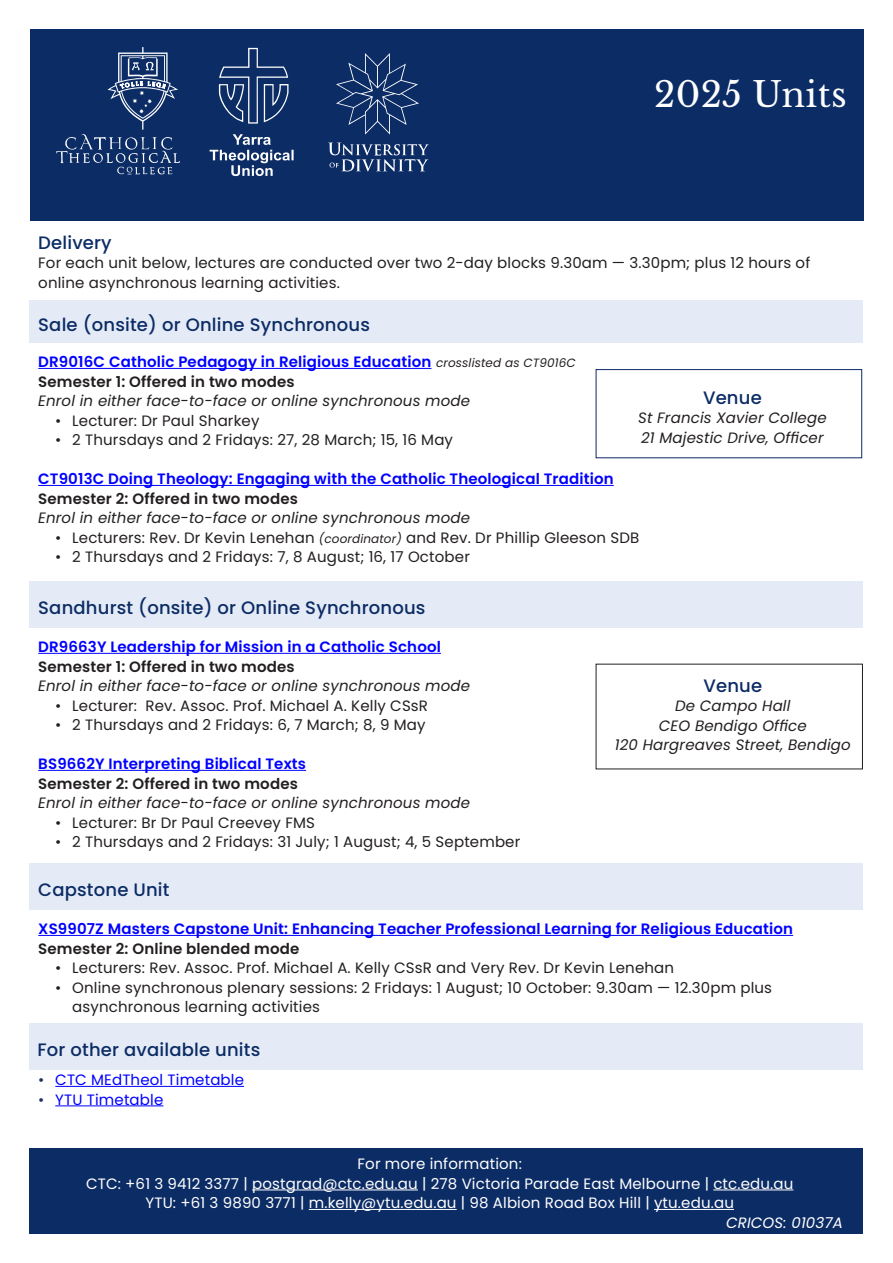
<style>
.page{position:relative;width:893px;height:1263px;background:#fff}
.page>*{position:absolute;margin:0;border:0;box-sizing:border-box;transform-origin:0 0}
.t1{font:34.5px "Libre Baskerville";letter-spacing:.01em;color:#fff}
.A_head{font:500 18px "Poppins";letter-spacing:.01em;color:#0c2c65}
.t2{font:15px/19.5px "Poppins";letter-spacing:.01em;color:#231f20}
.t3{font:italic 15px/19.5px "Poppins";letter-spacing:.01em;color:#231f20;text-align:center}
.A_head-2{font:600 15px "Poppins";letter-spacing:.01em;color:#00f}
.t4{font:15px/19.5px "Poppins";letter-spacing:.01em;color:#fff;text-align:center}
.t5{font:600 15px "Poppins";letter-spacing:.01em;color:#231f20}
.Course_code{font:600 15px "Poppins";letter-spacing:.01em;color:#00f}
.t6{font:15px "Poppins";letter-spacing:.01em;color:#00f}
.t7{font:italic 15px "Poppins";letter-spacing:.01em;color:#fff}
.s1{font-weight:400;font-style:italic;font-size:12px;color:#231f20}
.s2{font-style:italic;font-size:12px}
.s3{color:#203062}
</style>
<div class="page">
<div style="left:30px;top:30px;width:833px;height:191px;background:#0c2c65"></div>
<svg style="left:219px;top:48px;width:69px;height:76px"></svg>
<svg style="left:210px;top:134px;width:84px;height:42px"></svg>
<svg style="left:336px;top:53px;width:83px;height:82px"></svg>
<svg style="left:329px;top:143px;width:100px;height:29px"></svg>
<svg style="left:56px;top:47px;width:124px;height:128px"></svg>
<hr style="left:55px;top:1086px;width:189px;height:1px;background:#00f">
<hr style="left:55px;top:1105px;width:108px;height:1px;background:#00f">
<div style="left:29px;top:1148px;width:833px;height:85px;background:#0c2c65"></div>
<hr style="left:252px;top:1189px;width:166px;height:1px;background:#fff">
<hr style="left:713px;top:1189px;width:80px;height:1px;background:#fff">
<hr style="left:309px;top:1209px;width:148px;height:1px;background:#fff">
<hr style="left:654px;top:1209px;width:80px;height:1px;background:#fff">
<hr style="left:38px;top:653px;width:403px;height:1px;background:#00f">
<hr style="left:38px;top:770px;width:268px;height:1px;background:#00f">
<hr style="left:38px;top:935px;width:755px;height:1px;background:#00f">
<hr style="left:38px;top:368px;width:393px;height:1px;background:#00f">
<hr style="left:38px;top:485px;width:576px;height:1px;background:#00f">
<div style="left:30px;top:300px;width:833px;height:43px;background:#e5ebf6"></div>
<div style="left:30px;top:581px;width:833px;height:47px;background:#e5ebf6"></div>
<div style="left:30px;top:863px;width:833px;height:47px;background:#e5ebf6"></div>
<div style="left:596px;top:369px;width:266px;height:89px;border:1px solid #0c2c65"></div>
<div style="left:29px;top:1023px;width:833px;height:46px;background:#e5ebf6"></div>
<p class="t1" style="left:654px;top:74px;width:194px">2025 Units</p>
<p class="A_head" style="left:38px;top:232px;width:75px">Delivery</p>
<p class="t2" style="left:38px;top:253px;width:773px">For each unit below, lectures are conducted over two 2-day blocks 9.30am — 3.30pm; plus 12 hours of online asynchronous learning activities.</p>
<p class="A_head" style="left:38px;top:314px;width:333px">Sale (onsite) or Online Synchronous</p>
<p class="A_head-2" style="left:38px;top:353px;width:539px">DR9016C Catholic Pedagogy in Religious Education <span class="s1">crosslisted as CT9016C</span></p>
<p class="t5" style="left:38px;top:373px;width:258px">Semester 1: Offered in two modes</p>
<p class="t3" style="left:38px;top:391px;width:433px">Enrol in either face-to-face or online synchronous mode</p>
<p class="t2" style="left:55px;top:411px;width:206px">• Lecturer: Dr Paul Sharkey</p>
<p class="t2" style="left:55px;top:430px;width:399px">• 2 Thursdays and 2 Fridays: 27, 28 March; 15, 16 May</p>
<p class="A_head-2" style="left:38px;top:470px;width:577px">CT9013C Doing Theology: Engaging with the Catholic Theological Tradition</p>
<p class="t5" style="left:38px;top:490px;width:261px">Semester 2: Offered in two modes</p>
<p class="t3" style="left:38px;top:508px;width:433px">Enrol in either face-to-face or online synchronous mode</p>
<p class="t2" style="left:55px;top:528px;width:586px">• Lecturers: Rev. Dr Kevin Lenehan <span class="s2">(coordinator)</span> and Rev. Dr Phillip Gleeson SDB</p>
<p class="t2" style="left:55px;top:547px;width:416px">• 2 Thursdays and 2 Fridays: 7, 8 August; 16, 17 October</p>
<p class="A_head" style="left:703px;top:387px;width:60px">Venue</p>
<p class="t3" style="left:638px;top:408px;width:190px;text-align:left">St Francis Xavier College<br>21 Majestic Drive, Officer</p>
<p class="A_head" style="left:38px;top:597px;width:389px">Sandhurst (onsite) or Online Synchronous</p>
<p class="Course_code" style="left:38px;top:638px;width:404px">DR9663Y Leadership for Mission in a Catholic School</p>
<p class="t5" style="left:38px;top:658px;width:258px">Semester 1: Offered in two modes</p>
<p class="t3" style="left:38px;top:676px;width:433px">Enrol in either face-to-face or online synchronous mode</p>
<p class="t2" style="left:55px;top:696px;width:374px">• Lecturer: Rev. Assoc. Prof. Michael A. Kelly CSsR</p>
<p class="t2" style="left:55px;top:715px;width:372px">• 2 Thursdays and 2 Fridays: 6, 7 March; 8, 9 May</p>
<p class="A_head-2" style="left:38px;top:755px;width:269px">BS9662Y Interpreting Biblical Texts</p>
<p class="t5" style="left:38px;top:775px;width:261px">Semester 2: Offered in two modes</p>
<p class="t3" style="left:38px;top:793px;width:433px">Enrol in either face-to-face or online synchronous mode</p>
<p class="t2" style="left:55px;top:813px;width:261px">• Lecturer: Br Dr Paul Creevey FMS</p>
<p class="t2" style="left:55px;top:832px;width:467px">• 2 Thursdays and 2 Fridays: 31 July; 1 August; 4, 5 September</p>
<p class="A_head" style="left:38px;top:879px;width:133px">Capstone Unit</p>
<p class="A_head" style="left:703px;top:675px;width:60px">Venue</p>
<p class="t3" style="left:675px;top:696px;width:117px">De Campo Hall</p>
<p class="t3" style="left:615px;top:716px;width:237px">CEO Bendigo Office<br>120 Hargreaves Street, Bendigo</p>
<p class="A_head-2" style="left:38px;top:920px;width:756px">XS9907Z Masters Capstone Unit: Enhancing Teacher Professional Learning for Religious Education</p>
<p class="t5" style="left:38px;top:940px;width:263px">Semester 2: Online blended mode</p>
<p class="t2" style="left:55px;top:958px;width:620px">• Lecturers: Rev. Assoc. Prof. Michael A. Kelly CSsR and Very Rev. Dr Kevin Lenehan</p>
<p class="t2" style="left:72px;top:978px;width:701px;text-indent:-17px">• Online synchronous plenary sessions: 2 Fridays: 1 August; 10 October: 9.30am — 12.30pm plus asynchronous learning activities</p>
<p class="A_head" style="left:38px;top:1039px;width:224px">For other available units</p>
<p class="t6" style="left:38px;top:1071px;width:207px"><span class="s3">•</span> CTC MEdTheol Timetable</p>
<p class="t6" style="left:38px;top:1091px;width:127px"><span class="s3">•</span> YTU Timetable</p>
<p class="t4" style="left:358px;top:1154px;width:166px">For more information:</p>
<p class="t4" style="left:86px;top:1174px;width:709px">CTC: +61 3 9412 3377 | postgrad@ctc.edu.au | 278 Victoria Parade East Melbourne | ctc.edu.au<br>YTU: +61 3 9890 3771 | m.kelly@ytu.edu.au | 98 Albion Road Box Hill | ytu.edu.au</p>
<p class="t7" style="left:726px;top:1214px;width:118px">CRICOS: 01037A</p>
</div>
